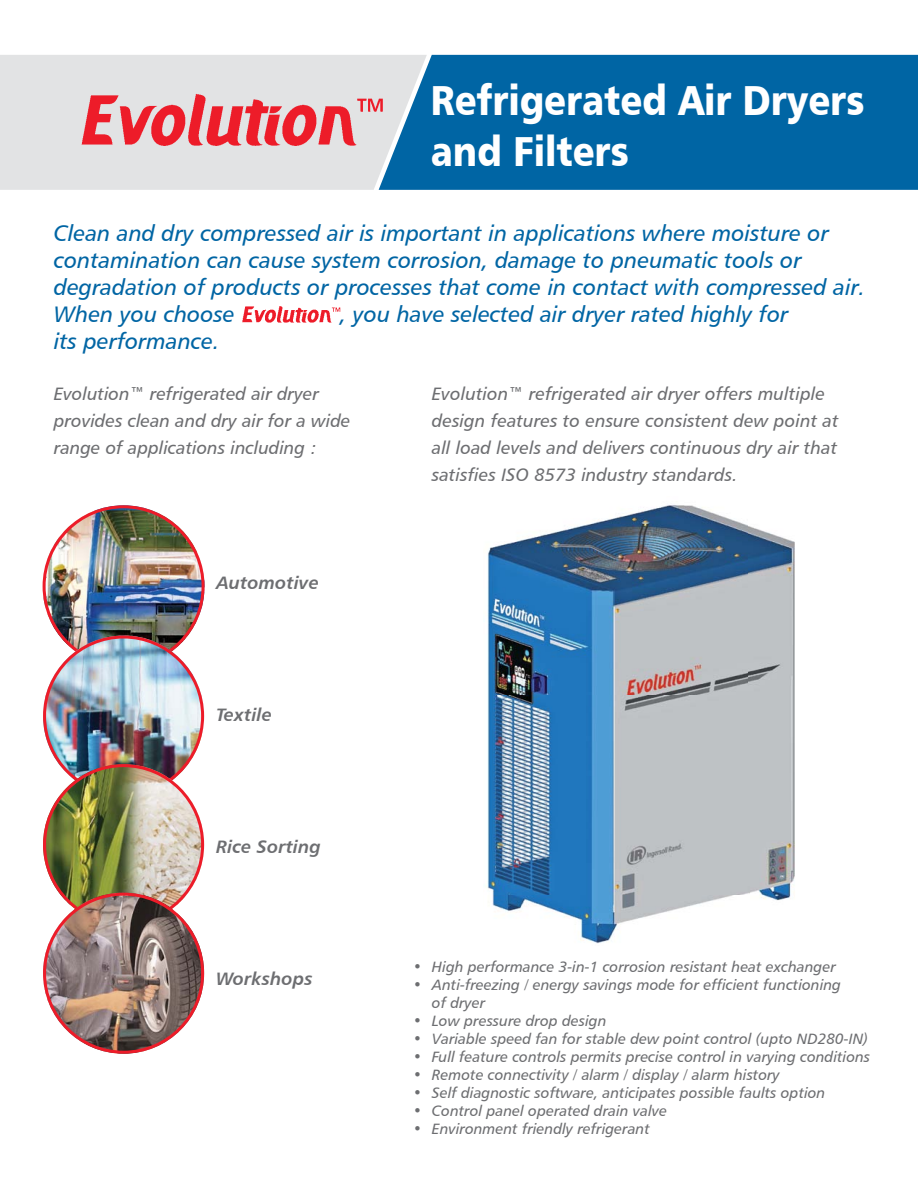
<style>
.page{position:relative;width:918px;height:1188px;background:#fff}
.page>*{position:absolute;margin:0;border:0;box-sizing:border-box;transform-origin:0 0}
.t1{font:42px/51px "Humanist 777 BT Black B";color:#fff;scale:.87 1}
.t2{font:22.5px/27px "Humanist 777 BT Italic B";color:#0065a4}
.t3{font:18px/27px "Humanist 777 BT Italic B";letter-spacing:.005em;color:#6d6e71}
.t4{font:18px "Humanist 777 BT Bold Italic B";letter-spacing:.005em;color:#6d6e71}
.t5{font:15px/18px "Humanist 777 BT Italic B";color:#6d6e71}
.s1{font-family:"Humanist 777 BT Roman B"}
</style>
<div class="page">
<img style="left:487px;top:505px;width:308px;height:439px">
<img style="left:242px;top:306px;width:98px;height:17px">
<img style="left:43px;top:505px;width:162px;height:549px">
<div style="left:0;top:55px;width:379px;height:135px;background:#e2e3e4"></div>
<div style="left:379px;top:55px;width:539px;height:135px;background:#0065a4"></div>
<img style="left:78px;top:91px;width:306px;height:58px">
<h1 class="t1" style="left:431px;top:74px;width:500px">Refrigerated Air Dryers and Filters</h1>
<p class="t2" style="left:54px;top:219px;width:813px">Clean and dry compressed air is important in applications where moisture or contamination can cause system corrosion, damage to pneumatic tools or degradation of products or processes that come in contact with compressed air.<br>When you choose</p>
<h2 class="t2" style="left:340px;top:300px;width:450px">, you have selected air dryer rated highly for</h2>
<h2 class="t2" style="left:54px;top:327px;width:167px">its performance.</h2>
<p class="t3" style="left:54px;top:380px;width:298px">Evolution™ refrigerated air dryer provides clean and dry air for a wide range of applications including :</p>
<p class="t3" style="left:432px;top:380px;width:408px">Evolution<span class="s1">™</span> refrigerated air dryer offers multiple design features to ensure consistent dew point at all load levels and delivers continuous dry air that satisfies ISO 8573 industry standards.</p>
<p class="t4" style="left:216px;top:571px;width:104px">Automotive</p>
<p class="t4" style="left:216px;top:703px;width:58px">Textile</p>
<p class="t4" style="left:216px;top:835px;width:106px">Rice Sorting</p>
<p class="t4" style="left:216px;top:967px;width:98px">Workshops</p>
<p class="t5" style="left:413px;top:958px;width:424px">• High performance 3-in-1 corrosion resistant heat exchanger</p>
<p class="t5" style="left:432px;top:976px;width:411px;text-indent:-19px">• Anti-freezing / energy savings mode for efficient functioning of dryer</p>
<p class="t5" style="left:413px;top:1012px;width:195px">• Low pressure drop design</p>
<p class="t5" style="left:413px;top:1030px;width:457px">• Variable speed fan for stable dew point control (upto ND280-IN)</p>
<p class="t5" style="left:413px;top:1048px;width:459px">• Full feature controls permits precise control in varying conditions</p>
<p class="t5" style="left:413px;top:1066px;width:368px">• Remote connectivity / alarm / display / alarm history</p>
<p class="t5" style="left:413px;top:1084px;width:414px">• Self diagnostic software, anticipates possible faults option</p>
<p class="t5" style="left:413px;top:1102px;width:256px">• Control panel operated drain valve</p>
<p class="t5" style="left:413px;top:1120px;width:238px">• Environment friendly refrigerant</p>
</div>
